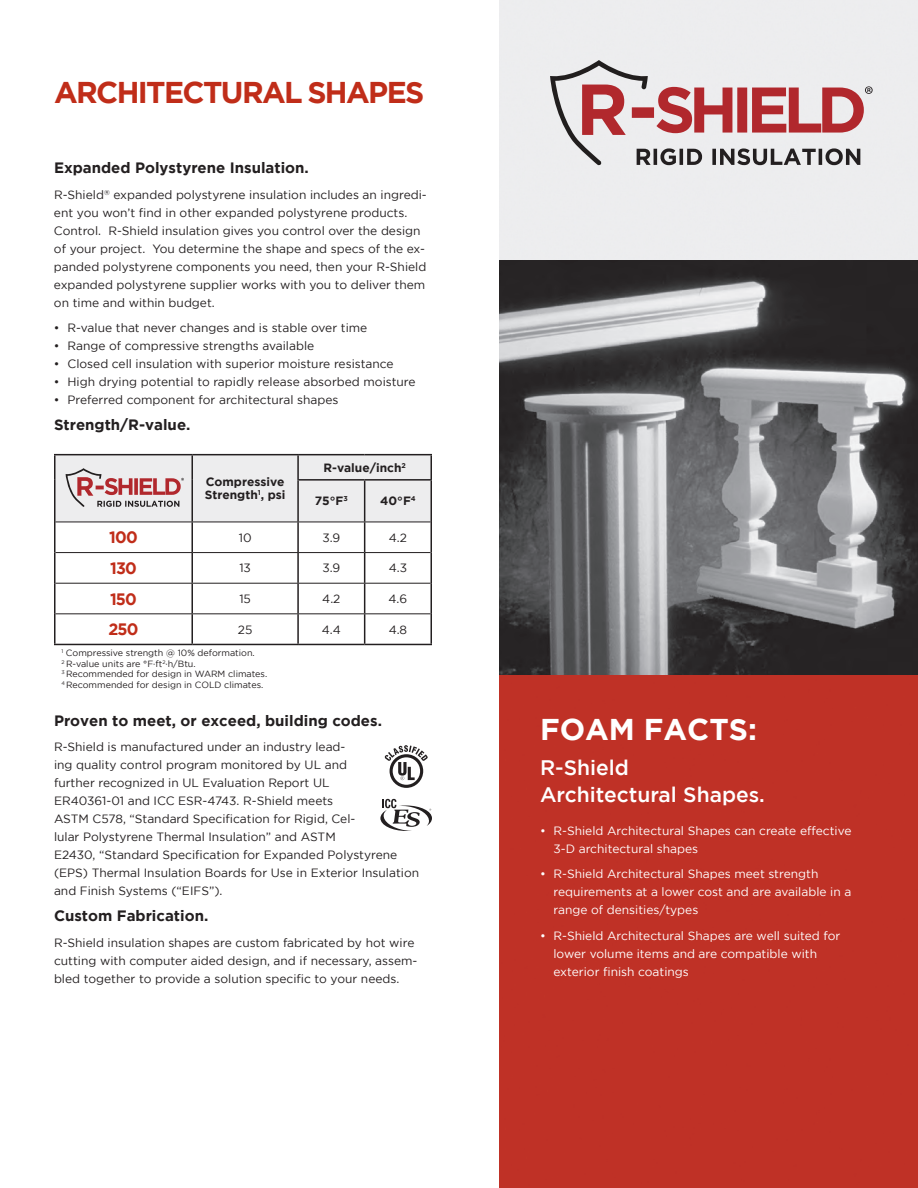
<style>
.page{position:relative;width:918px;height:1188px;background:#fff}
.page>*{position:absolute;margin:0;border:0;box-sizing:border-box;transform-origin:0 0}
.t1{font:700 30px "Gotham";letter-spacing:-.055em;color:#c02d19}
.t2{font:700 30px "Gotham";color:#fff}
.t3{font:500 21px/27px "Gotham";color:#fff}
.t4{font:700 16.5px "Gotham";letter-spacing:-.05em;color:#c02d19}
.t5{font:700 15px "Gotham";color:#231f20}
.t6{font:12px/18px "Gotham";color:#231f20}
.t7{font:12px/18px "Gotham";color:#fff}
.t8{font:700 12px/13.5px "Gotham";color:#231f20}
.t9{font:9px/10.5px "Gotham";color:#231f20}
</style>
<div class="page">
<svg style="left:56px;top:523px;width:374px;height:121px"></svg>
<hr style="left:54px;top:454px;width:138px;height:1px;background:#231f20">
<hr style="left:54px;top:455px;width:2px;height:25px;background:#231f20">
<hr style="left:192px;top:454px;width:106px;height:1px;background:#231f20">
<hr style="left:298px;top:454px;width:67px;height:1px;background:#231f20">
<hr style="left:365px;top:454px;width:67px;height:1px;background:#231f20">
<hr style="left:430px;top:455px;width:2px;height:24px;background:#231f20">
<hr style="left:54px;top:480px;width:2px;height:42px;background:#231f20">
<hr style="left:365px;top:479px;width:67px;height:2px;background:#231f20">
<hr style="left:430px;top:481px;width:2px;height:41px;background:#231f20">
<hr style="left:54px;top:522px;width:2px;height:31px;background:#231f20">
<hr style="left:364px;top:522px;width:1px;height:30px;background:#231f20">
<hr style="left:54px;top:553px;width:2px;height:30px;background:#231f20">
<hr style="left:54px;top:583px;width:2px;height:31px;background:#231f20">
<svg style="left:364px;top:584px;width:1px;height:29px"></svg>
<hr style="left:56px;top:522px;width:136px;height:1px;background:#231f20">
<hr style="left:365px;top:522px;width:65px;height:1px;background:#231f20">
<hr style="left:56px;top:552px;width:136px;height:1px;background:#231f20">
<hr style="left:56px;top:583px;width:136px;height:1px;background:#231f20">
<hr style="left:365px;top:583px;width:65px;height:1px;background:#231f20">
<hr style="left:192px;top:522px;width:106px;height:1px;background:#231f20">
<hr style="left:298px;top:522px;width:67px;height:1px;background:#231f20">
<hr style="left:192px;top:583px;width:106px;height:1px;background:#231f20">
<hr style="left:298px;top:583px;width:67px;height:1px;background:#231f20">
<hr style="left:191px;top:522px;width:2px;height:30px;background:#231f20">
<hr style="left:297px;top:522px;width:2px;height:30px;background:#231f20">
<hr style="left:430px;top:522px;width:2px;height:31px;background:#231f20">
<hr style="left:191px;top:584px;width:2px;height:29px;background:#231f20">
<hr style="left:297px;top:584px;width:2px;height:29px;background:#231f20">
<hr style="left:430px;top:583px;width:2px;height:31px;background:#231f20">
<hr style="left:192px;top:552px;width:106px;height:1px;background:#231f20">
<hr style="left:298px;top:552px;width:67px;height:1px;background:#231f20">
<hr style="left:365px;top:552px;width:65px;height:1px;background:#231f20">
<hr style="left:191px;top:553px;width:2px;height:30px;background:#231f20">
<hr style="left:297px;top:553px;width:2px;height:30px;background:#231f20">
<hr style="left:364px;top:553px;width:1px;height:30px;background:#231f20">
<hr style="left:430px;top:553px;width:2px;height:30px;background:#231f20">
<hr style="left:56px;top:613px;width:136px;height:1px;background:#231f20">
<hr style="left:192px;top:613px;width:106px;height:1px;background:#231f20">
<hr style="left:298px;top:613px;width:67px;height:1px;background:#231f20">
<hr style="left:365px;top:613px;width:65px;height:1px;background:#231f20">
<hr style="left:54px;top:614px;width:2px;height:30px;background:#231f20">
<hr style="left:191px;top:614px;width:2px;height:30px;background:#231f20">
<hr style="left:297px;top:614px;width:2px;height:30px;background:#231f20">
<hr style="left:364px;top:614px;width:1px;height:30px;background:#231f20">
<hr style="left:430px;top:614px;width:2px;height:30px;background:#231f20">
<hr style="left:54px;top:644px;width:138px;height:1px;background:#231f20">
<hr style="left:192px;top:644px;width:106px;height:1px;background:#231f20">
<hr style="left:298px;top:644px;width:67px;height:1px;background:#231f20">
<hr style="left:365px;top:644px;width:67px;height:1px;background:#231f20">
<svg style="left:385px;top:745px;width:43px;height:43px"></svg>
<svg style="left:380px;top:799px;width:52px;height:32px"></svg>
<img style="left:500px;top:0;width:418px;height:1188px">
<svg style="left:550px;top:60px;width:323px;height:105px;background:#d0b4b6"></svg>
<svg style="left:55px;top:455px;width:376px;height:67px;background:#e0dbdc"></svg>
<img style="left:500px;top:261px;width:418px;height:414px">
<h1 class="t1" style="left:54px;top:75px;width:372px">ARCHITECTURAL SHAPES</h1>
<p class="t5" style="left:54px;top:159px;width:256px">Expanded Polystyrene Insulation.</p>
<p class="t6" style="left:54px;top:185px;width:374px">R-Shield<sup>®</sup> expanded polystyrene insulation includes an ingredi&shy;ent you won’t find in other expanded polystyrene products.<br>Control. R-Shield insulation gives you control over the design of your project. You determine the shape and specs of the ex&shy;panded polystyrene components you need, then your R-Shield expanded polystyrene supplier works with you to deliver them on time and within budget.</p>
<p class="t6" style="left:54px;top:319px;width:315px">• R-value that never changes and is stable over time</p>
<p class="t6" style="left:54px;top:337px;width:262px">• Range of compressive strengths available</p>
<p class="t6" style="left:54px;top:355px;width:341px">• Closed cell insulation with superior moisture resistance</p>
<p class="t6" style="left:54px;top:373px;width:363px">• High drying potential to rapidly release absorbed moisture</p>
<p class="t6" style="left:54px;top:391px;width:286px">• Preferred component for architectural shapes</p>
<p class="t5" style="left:54px;top:416px;width:138px">Strength/R-value.</p>
<p class="t8" style="left:205px;top:475px;width:82px">Compressive<br>Strength<sup>1</sup>, psi</p>
<p class="t8" style="left:323px;top:460px;width:84px">R-value/inch<sup>2</sup></p>
<p class="t8" style="left:315px;top:494px;width:34px">75°F<sup>3</sup></p>
<p class="t8" style="left:380px;top:494px;width:37px">40°F<sup>4</sup></p>
<h3 class="t4" style="left:109px;top:528px;width:30px">100</h3>
<p class="t6" style="left:239px;top:528px;width:14px">10</p>
<p class="t6" style="left:322px;top:528px;width:20px">3.9</p>
<p class="t6" style="left:389px;top:528px;width:20px">4.2</p>
<h3 class="t4" style="left:110px;top:559px;width:28px">130</h3>
<p class="t6" style="left:239px;top:559px;width:13px">13</p>
<p class="t6" style="left:322px;top:559px;width:20px">3.9</p>
<p class="t6" style="left:389px;top:559px;width:20px">4.3</p>
<h3 class="t4" style="left:110px;top:589px;width:28px">150</h3>
<p class="t6" style="left:239px;top:589px;width:13px">15</p>
<p class="t6" style="left:322px;top:589px;width:20px">4.2</p>
<p class="t6" style="left:389px;top:589px;width:20px">4.6</p>
<h3 class="t4" style="left:108px;top:620px;width:32px">250</h3>
<p class="t6" style="left:238px;top:620px;width:16px">25</p>
<p class="t6" style="left:322px;top:620px;width:21px">4.4</p>
<p class="t6" style="left:389px;top:620px;width:20px">4.8</p>
<p class="t9" style="left:61px;top:648px;width:207px"><sup>1</sup> Compressive strength @ 10% deformation.<br><sup>2</sup> R-value units are °F·ft<sup>2</sup>·h/Btu.<br><sup>3</sup> Recommended for design in WARM climates.<br><sup>4</sup> Recommended for design in COLD climates.</p>
<p class="t5" style="left:54px;top:712px;width:330px">Proven to meet, or exceed, building codes.</p>
<p class="t6" style="left:54px;top:738px;width:367px">R-Shield is manufactured under an industry lead-<br>ing quality control program monitored by UL and<br>further recognized in UL Evaluation Report UL<br>ER40361-01 and ICC ESR-4743. R-Shield meets<br>ASTM C578, “Standard Specification for Rigid, Cel-<br>lular Polystyrene Thermal Insulation” and ASTM<br>E2430, “Standard Specification for Expanded Polystyrene (EPS) Thermal Insulation Boards for Use in Exterior Insulation and Finish Systems (“EIFS”).</p>
<p class="t5" style="left:54px;top:907px;width:156px">Custom Fabrication.</p>
<p class="t6" style="left:54px;top:933px;width:365px">R-Shield insulation shapes are custom fabricated by hot wire cutting with computer aided design, and if necessary, assem&shy;bled together to provide a solution specific to your needs.</p>
<h1 class="t2" style="left:540px;top:712px;width:218px">FOAM FACTS:</h1>
<h2 class="t3" style="left:540px;top:753px;width:226px">R-Shield<br>Architectural Shapes.</h2>
<p class="t7" style="left:554px;top:821px;width:300px;text-indent:-14px">• R-Shield Architectural Shapes can create effective<br>3-D architectural shapes</p>
<p class="t7" style="left:554px;top:865px;width:299px;text-indent:-14px">• R-Shield Architectural Shapes meet strength requirements at a lower cost and are available in a range of densities/types</p>
<p class="t7" style="left:554px;top:926px;width:288px;text-indent:-14px">• R-Shield Architectural Shapes are well suited for lower volume items and are compatible with exterior finish coatings</p>
</div>
